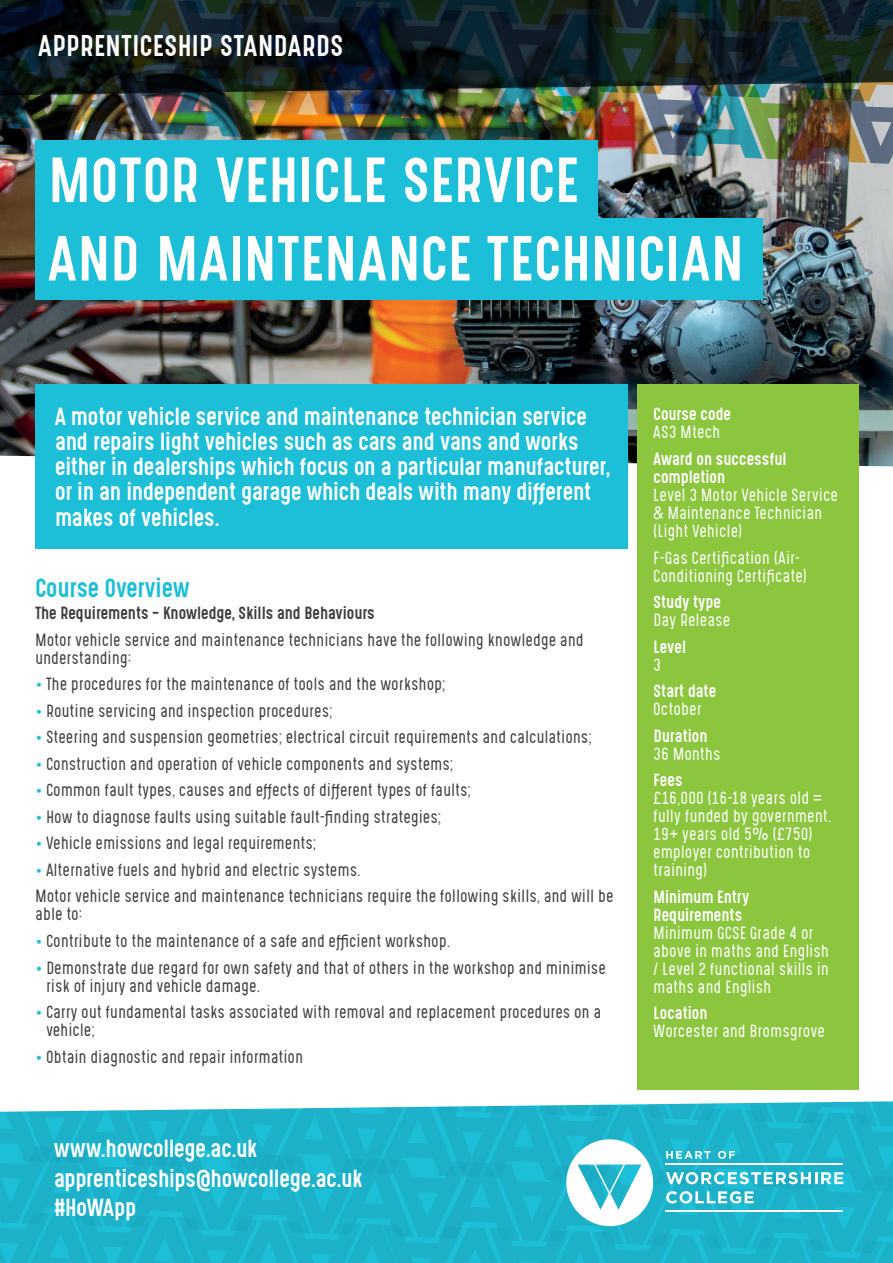
<style>
.page{position:relative;width:893px;height:1263px;background:#fff}
.page>*{position:absolute;margin:0;border:0;box-sizing:border-box;transform-origin:0 0}
.t1{font:54px/78.4px "Gotcha Gothic";letter-spacing:.02em;color:#fff}
.t2{font:25.5px "Gotcha Gothic";letter-spacing:.025em;color:#fff}
.t3{font:22.5px "Gotcha Gothic";color:#1cbed8}
.t4{font:21px/25.2px "Gotcha Gothic";letter-spacing:-.01em;color:#fff}
.t5{font:300 15px/18px "Gotcha Gothic";color:#3e3e3f}
.t6{font:300 15px/18px "Gotcha Gothic";letter-spacing:.005em;color:#fff}
.t7{font:15px/18px "Gotcha Gothic";letter-spacing:.005em;color:#fff}
.t8{font:15px "Gotcha Gothic";color:#3e3e3f}
.s1{font-family:"Gotham";font-weight:400;color:#1cbed8}
</style>
<div class="page">
<img style="left:0;top:164px;width:893px;height:302px">
<img style="left:0;top:96px;width:893px;height:68px">
<div style="left:35px;top:384px;width:593px;height:164px;background:#1cbed8"></div>
<div style="left:638px;top:384px;width:221px;height:706px;background:#8bc63e"></div>
<svg style="left:0;top:0;width:893px;height:96px;background:#152424"></svg>
<div style="left:35px;top:140px;width:563px;height:82px;background:#1cbed8"></div>
<div style="left:35px;top:218px;width:728px;height:82px;background:#1cbed8"></div>
<svg style="left:0;top:1101px;width:893px;height:162px;background:#2cb7cf"></svg>
<hr style="left:666px;top:1163px;width:177px;height:2px;background:#fff">
<hr style="left:666px;top:1210px;width:177px;height:2px;background:#fff">
<h2 class="t2" style="left:39px;top:26px;width:306px">APPRENTICESHIP STANDARDS</h2>
<h1 class="t1" style="left:49px;top:141px;width:697px">MOTOR VEHICLE SERVICE<br>AND MAINTENANCE TECHNICIAN</h1>
<p class="t4" style="left:55px;top:404px;width:556px">A motor vehicle service and maintenance technician service and repairs light vehicles such as cars and vans and works either in dealerships which focus on a particular manufacturer, or in an independent garage which deals with many different makes of vehicles.</p>
<p class="t7" style="left:654px;top:405px;width:79px">Course code</p>
<p class="t6" style="left:654px;top:423px;width:68px">AS3 Mtech</p>
<p class="t7" style="left:654px;top:450px;width:134px">Award on successful completion</p>
<p class="t6" style="left:654px;top:486px;width:186px">Level 3 Motor Vehicle Service &amp; Maintenance Technician (Light Vehicle)</p>
<p class="t6" style="left:654px;top:548px;width:155px">F-Gas Certification (Air-<br>Conditioning Certificate)</p>
<p class="t7" style="left:654px;top:593px;width:69px">Study type</p>
<p class="t6" style="left:654px;top:611px;width:79px">Day Release</p>
<p class="t7" style="left:654px;top:637px;width:34px">Level</p>
<p class="t6" style="left:654px;top:655px;width:9px">3</p>
<p class="t7" style="left:654px;top:682px;width:64px">Start date</p>
<p class="t6" style="left:654px;top:700px;width:50px">October</p>
<p class="t7" style="left:654px;top:726px;width:55px">Duration</p>
<p class="t6" style="left:654px;top:744px;width:69px">36 Months</p>
<p class="t7" style="left:654px;top:771px;width:31px">Fees</p>
<p class="t6" style="left:654px;top:789px;width:180px">£16,000 (16-18 years old = fully funded by government.<br>19+ years old 5% (£750) employer contribution to training)</p>
<p class="t7" style="left:654px;top:887px;width:97px">Minimum Entry<br>Requirements</p>
<p class="t6" style="left:654px;top:923px;width:177px">Minimum GCSE Grade 4 or above in maths and English / Level 2 functional skills in maths and English</p>
<p class="t7" style="left:654px;top:1004px;width:55px">Location</p>
<p class="t6" style="left:654px;top:1022px;width:173px">Worcester and Bromsgrove</p>
<h3 class="t3" style="left:35px;top:571px;width:155px">Course Overview</h3>
<p class="t8" style="left:35px;top:602px;width:341px">The Requirements – Knowledge, Skills and Behaviours</p>
<p class="t5" style="left:35px;top:631px;width:550px">Motor vehicle service and maintenance technicians have the following knowledge and understanding:</p>
<p class="t5" style="left:35px;top:675px;width:412px"><span class="s1">•</span> The procedures for the maintenance of tools and the workshop;</p>
<p class="t5" style="left:35px;top:702px;width:299px"><span class="s1">•</span> Routine servicing and inspection procedures;</p>
<p class="t5" style="left:35px;top:728px;width:558px"><span class="s1">•</span> Steering and suspension geometries; electrical circuit requirements and calculations;</p>
<p class="t5" style="left:35px;top:755px;width:420px"><span class="s1">•</span> Construction and operation of vehicle components and systems;</p>
<p class="t5" style="left:35px;top:781px;width:437px"><span class="s1">•</span> Common fault types, causes and effects of different types of faults;</p>
<p class="t5" style="left:35px;top:808px;width:408px"><span class="s1">•</span> How to diagnose faults using suitable fault-finding strategies;</p>
<p class="t5" style="left:35px;top:834px;width:283px"><span class="s1">•</span> Vehicle emissions and legal requirements;</p>
<p class="t5" style="left:35px;top:856px;width:580px;line-height:26.5px"><span class="s1">•</span> Alternative fuels and hybrid and electric systems.<br>Motor vehicle service and maintenance technicians require the following skills, and will be</p>
<p class="t5" style="left:35px;top:905px;width:49px">able to:</p>
<p class="t5" style="left:35px;top:932px;width:416px"><span class="s1">•</span> Contribute to the maintenance of a safe and efficient workshop.</p>
<p class="t5" style="left:46px;top:958px;width:561px;text-indent:-11px"><span class="s1">•</span> Demonstrate due regard for own safety and that of others in the workshop and minimise risk of injury and vehicle damage.</p>
<p class="t5" style="left:46px;top:1003px;width:557px;text-indent:-11px"><span class="s1">•</span> Carry out fundamental tasks associated with removal and replacement procedures on a vehicle;</p>
<p class="t5" style="left:35px;top:1047px;width:270px"><span class="s1">•</span> Obtain diagnostic and repair information</p>
<h3 class="t4" style="left:54px;top:1134px;width:310px;line-height:29.4px">www.howcollege.ac.uk apprenticeships@howcollege.ac.uk #HoWApp</h3>
</div>
